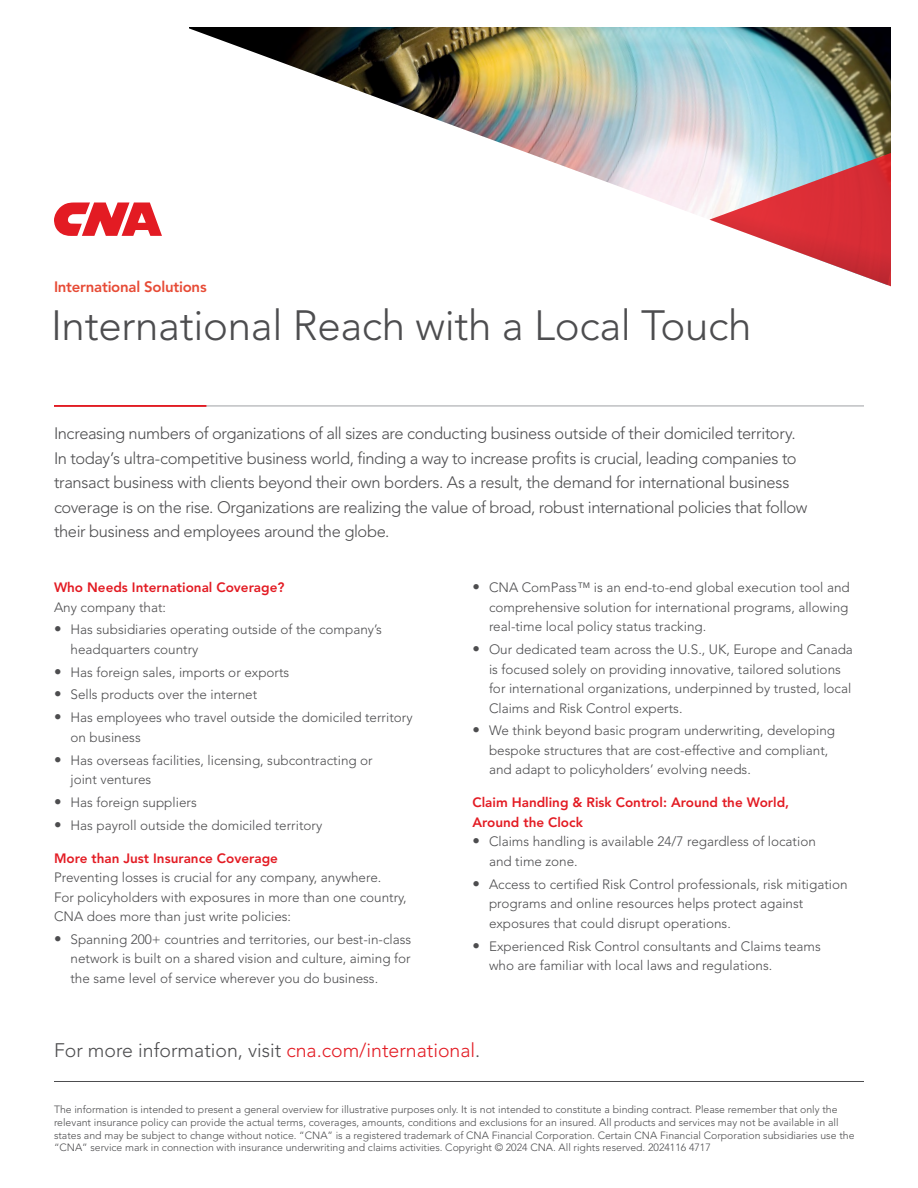
<style>
.page{position:relative;width:918px;height:1188px;background:#fff}
.page>*{position:absolute;margin:0;border:0;box-sizing:border-box;transform-origin:0 0}
.t1{font:300 42px "Avenir LT Std";letter-spacing:-.005em;color:#4d4d4f}
.t2{font:300 19.5px "Avenir LT Std";color:#4d4d4f}
.t3{font:300 16.5px/24.6px "Avenir LT Std";letter-spacing:-.025em;color:#4d4d4f}
.t4{font:800 15px "Avenir LT Std";letter-spacing:-.015em;color:#e74b36}
.t5{font:300 13.5px/19.5px "Avenir LT Std";color:#4d4d4f}
.t6{font:800 13.5px/19.5px "Avenir LT Std";color:#e31b23}
.t7{font:300 10.5px/12.6px "Avenir LT Std";color:#4d4d4f}
.s1{font-weight:800;font-size:15px}
.s2{color:#e31b23}
</style>
<div class="page">
<img style="left:189px;top:27px;width:702px;height:193px">
<svg style="left:710px;top:153px;width:181px;height:133px"></svg>
<svg style="left:54px;top:202px;width:108px;height:34px"></svg>
<hr style="left:54px;top:406px;width:810px;height:1px;background:#9fa1a4">
<hr style="left:54px;top:405px;width:152px;height:2px;background:#e31b23">
<hr style="left:54px;top:1081px;width:810px;height:1px;background:#4d4d4f">
<p class="t4" style="left:54px;top:278px;width:154px">International Solutions</p>
<h1 class="t1" style="left:51px;top:300px;width:702px">International Reach with a Local Touch</h1>
<p class="t3" style="left:54px;top:421px;width:755px">Increasing numbers of organizations of all sizes are conducting business outside of their domiciled territory.<br>In today’s ultra-competitive business world, finding a way to increase profits is crucial, leading companies to transact business with clients beyond their own borders. As a result, the demand for international business coverage is on the rise. Organizations are realizing the value of broad, robust international policies that follow their business and employees around the globe.</p>
<p class="t6" style="left:54px;top:578px;width:232px">Who Needs International Coverage?</p>
<p class="t5" style="left:54px;top:597px;width:114px">Any company that:</p>
<p class="t5" style="left:70px;top:620px;width:313px;text-indent:-16px"><span class="s1">•</span> Has subsidiaries operating outside of the company’s headquarters country</p>
<p class="t5" style="left:54px;top:662px;width:237px"><span class="s1">•</span> Has foreign sales, imports or exports</p>
<p class="t5" style="left:54px;top:685px;width:205px"><span class="s1">•</span> Sells products over the internet</p>
<p class="t5" style="left:70px;top:708px;width:344px;text-indent:-16px"><span class="s1">•</span> Has employees who travel outside the domiciled territory on business</p>
<p class="t5" style="left:70px;top:750px;width:304px;text-indent:-16px"><span class="s1">•</span> Has overseas facilities, licensing, subcontracting or joint ventures</p>
<p class="t5" style="left:54px;top:793px;width:144px"><span class="s1">•</span> Has foreign suppliers</p>
<p class="t5" style="left:54px;top:816px;width:270px"><span class="s1">•</span> Has payroll outside the domiciled territory</p>
<p class="t6" style="left:54px;top:849px;width:225px">More than Just Insurance Coverage</p>
<p class="t5" style="left:54px;top:868px;width:354px">Preventing losses is crucial for any company, anywhere.<br>For policyholders with exposures in more than one country,<br>CNA does more than just write policies:</p>
<p class="t5" style="left:70px;top:930px;width:342px;text-align:justify;text-indent:-16px"><span class="s1">•</span> Spanning 200+ countries and territories, our best-in-class network is built on a shared vision and culture, aiming for the same level of service wherever you do business.</p>
<p class="t5" style="left:489px;top:578px;width:362px;text-align:justify;text-indent:-16px"><span class="s1">•</span> CNA ComPass™ is an end-to-end global execution tool and comprehensive solution for international programs, allowing real-time local policy status tracking.</p>
<p class="t5" style="left:489px;top:640px;width:365px;text-indent:-16px"><span class="s1">•</span> Our dedicated team across the U.S., UK, Europe and Canada is focused solely on providing innovative, tailored solutions for international organizations, underpinned by trusted, local Claims and Risk Control experts.</p>
<p class="t5" style="left:489px;top:721px;width:348px;text-indent:-16px"><span class="s1">•</span> We think beyond basic program underwriting, developing bespoke structures that are cost-effective and compliant, and adapt to policyholders’ evolving needs.</p>
<p class="t6" style="left:473px;top:793px;width:318px">Claim Handling &amp; Risk Control: Around the World,<br>Around the Clock</p>
<p class="t5" style="left:489px;top:832px;width:328px;text-indent:-16px"><span class="s1">•</span> Claims handling is available 24/7 regardless of location and time zone.</p>
<p class="t5" style="left:489px;top:874px;width:360px;text-indent:-16px"><span class="s1">•</span> Access to certified Risk Control professionals, risk mitigation programs and online resources helps protect against exposures that could disrupt operations.</p>
<p class="t5" style="left:489px;top:936px;width:333px;text-indent:-16px"><span class="s1">•</span> Experienced Risk Control consultants and Claims teams who are familiar with local laws and regulations.</p>
<h2 class="t2" style="left:54px;top:1039px;width:428px">For more information, visit <span class="s2">cna.com/international</span>.</h2>
<p class="t7" style="left:54px;top:1104px;width:802px">The information is intended to present a general overview for illustrative purposes only. It is not intended to constitute a binding contract. Please remember that only the relevant insurance policy can provide the actual terms, coverages, amounts, conditions and exclusions for an insured. All products and services may not be available in all states and may be subject to change without notice. “CNA” is a registered trademark of CNA Financial Corporation. Certain CNA Financial Corporation subsidiaries use the “CNA” service mark in connection with insurance underwriting and claims activities. Copyright © 2024 CNA. All rights reserved. 2024116 4717</p>
</div>
